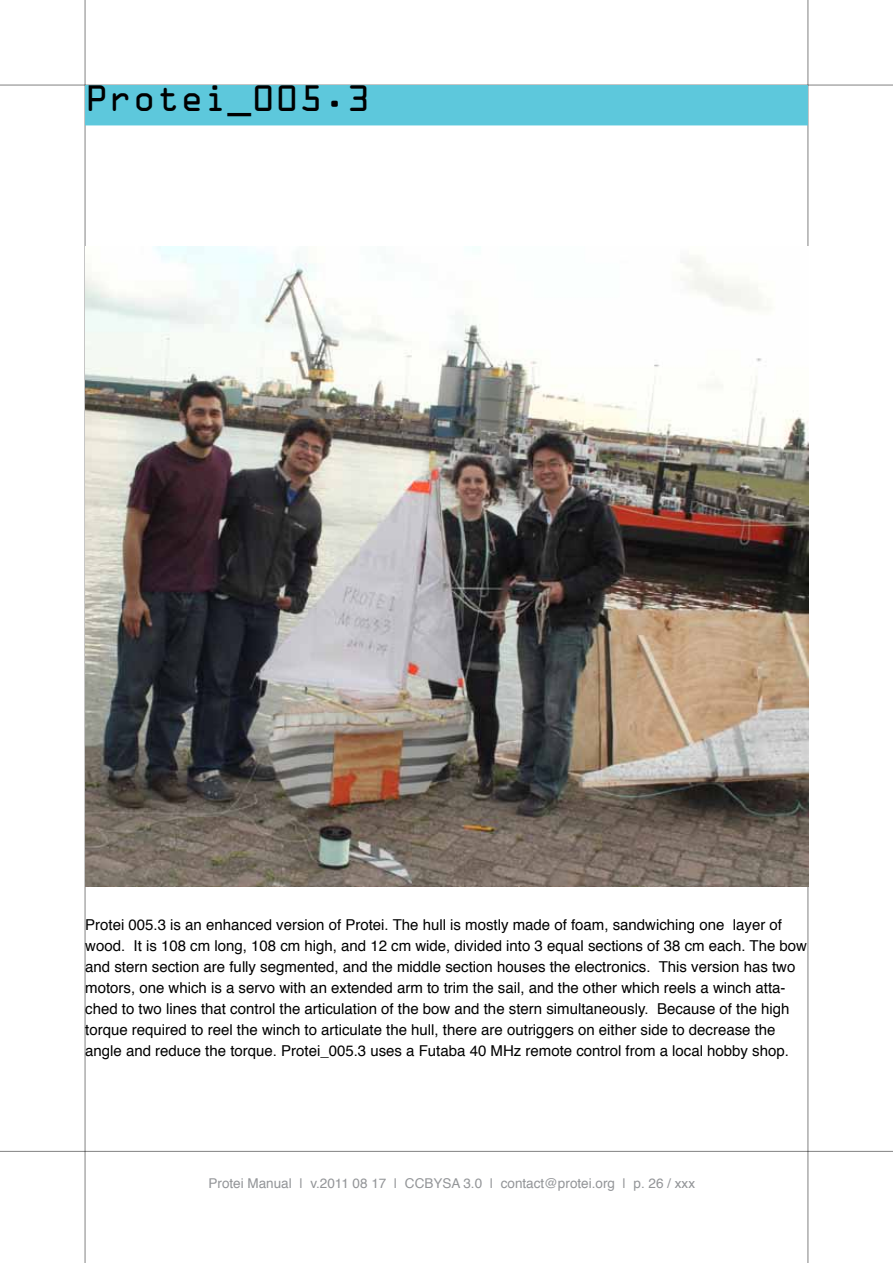
<style>
.page{position:relative;width:893px;height:1263px;background:#fff}
.page>*{position:absolute;margin:0;border:0;box-sizing:border-box;transform-origin:0 0}
.t1{font:33px "OCRA Std";color:#000}
.t2{font:15px/21px "Helvetica";color:#000}
.t3{font:13.5px "Helvetica";color:#939598}
</style>
<div class="page">
<hr style="left:0;top:1151px;width:893px;height:1px;background:#000">
<hr style="left:0;top:85px;width:893px;height:1px;background:#000">
<hr style="left:808px;top:0;width:1px;height:1263px;background:#000">
<hr style="left:85px;top:0;width:1px;height:1263px;background:#000">
<div style="left:85px;top:85px;width:723px;height:40px;background:#5dc8dc"></div>
<img style="left:85px;top:247px;width:723px;height:640px">
<h1 class="t1" style="left:85px;top:84px;width:287px">Protei_005.3</h1>
<p class="t2" style="left:85px;top:914px;width:723px">Protei 005.3 is an enhanced version of Protei. The hull is mostly made of foam, sandwiching one layer of wood. It is 108 cm long, 108 cm high, and 12 cm wide, divided into 3 equal sections of 38 cm each. The bow and stern section are fully segmented, and the middle section houses the electronics. This version has two motors, one which is a servo with an extended arm to trim the sail, and the other which reels a winch atta&shy;ched to two lines that control the articulation of the bow and the stern simultaneously. Because of the high torque required to reel the winch to articulate the hull, there are outriggers on either side to decrease the angle and reduce the torque. Protei_005.3 uses a Futaba 40 MHz remote control from a local hobby shop.</p>
<p class="t3" style="left:209px;top:1173px;width:488px">Protei Manual | v.2011 08 17 | CCBYSA 3.0 | contact@protei.org | p. 26 / xxx</p>
</div>
